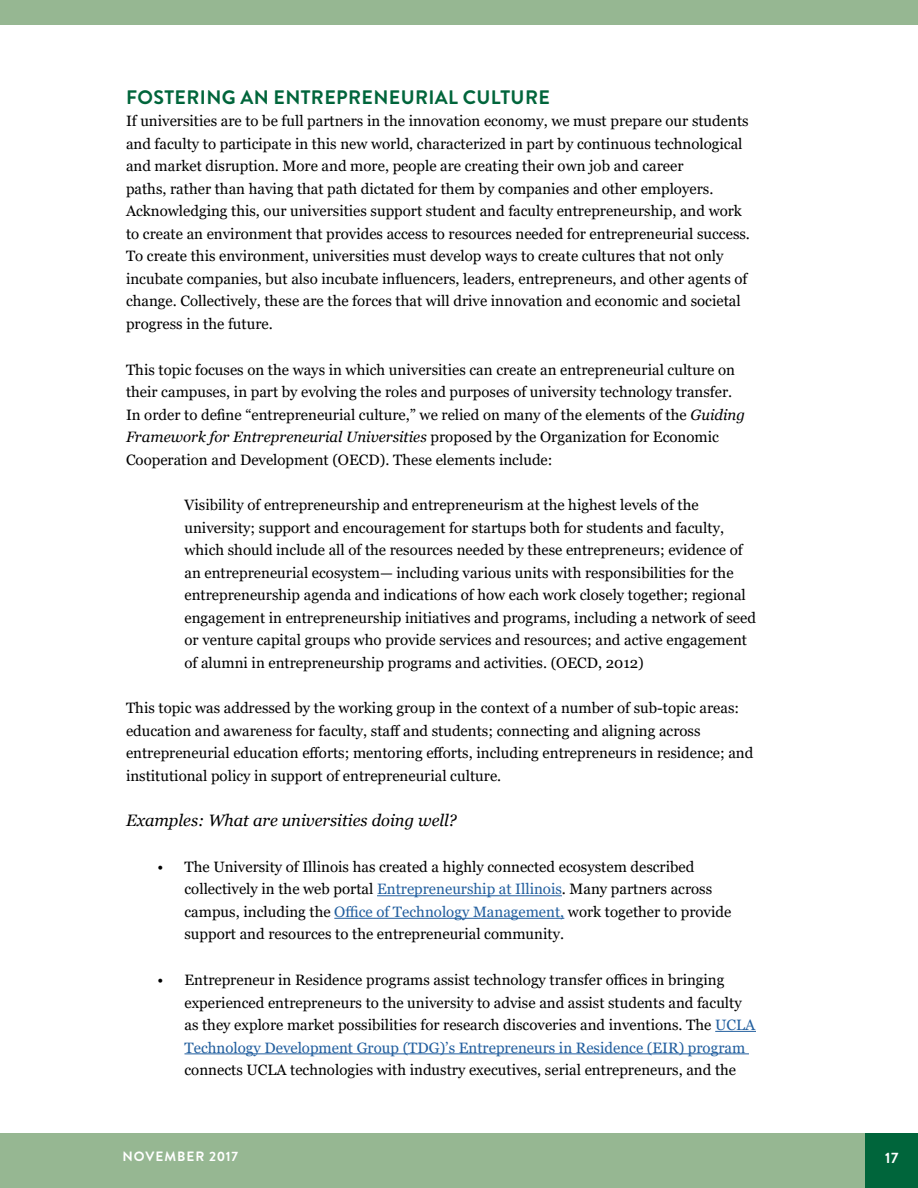
<style>
.page{position:relative;width:918px;height:1188px;background:#fff}
.page>*{position:absolute;margin:0;border:0;box-sizing:border-box;transform-origin:0 0}
.t1{font:700 19.5px "Brandon Grotesque";letter-spacing:.02em;color:#00653b}
.t2{font:italic 16.5px "Georgia";color:#000}
.t3{font:15px/22.5px "Georgia";color:#000}
.t4{font:700 15px "Brandon Grotesque";color:#fff}
.t5{font:700 13.5px "Brandon Grotesque";letter-spacing:.075em;color:#fff}
.s1{font-style:italic}
.s2{color:#215e9e}
</style>
<div class="page">
<div style="left:0;top:1133px;width:918px;height:55px;background:#96b792"></div>
<div style="left:0;top:0;width:918px;height:25px;background:#96b792"></div>
<div style="left:866px;top:1133px;width:52px;height:55px;background:#00653b"></div>
<hr style="left:377px;top:895px;width:185px;height:1px;background:#215e9e">
<hr style="left:334px;top:918px;width:230px;height:1px;background:#215e9e">
<hr style="left:715px;top:1031px;width:41px;height:1px;background:#215e9e">
<hr style="left:184px;top:1054px;width:565px;height:1px;background:#215e9e">
<h1 class="t1" style="left:126px;top:83px;width:425px">FOSTERING AN ENTREPRENEURIAL CULTURE</h1>
<p class="t3" style="left:126px;top:110px;width:626px">If universities are to be full partners in the innovation economy, we must prepare our students and faculty to participate in this new world, characterized in part by continuous technological and market disruption. More and more, people are creating their own job and career<br>paths, rather than having that path dictated for them by companies and other employers.<br>Acknowledging this, our universities support student and faculty entrepreneurship, and work to create an environment that provides access to resources needed for entrepreneurial success.<br>To create this environment, universities must develop ways to create cultures that not only incubate companies, but also incubate influencers, leaders, entrepreneurs, and other agents of change. Collectively, these are the forces that will drive innovation and economic and societal progress in the future.</p>
<p class="t3" style="left:126px;top:358px;width:620px">This topic focuses on the ways in which universities can create an entrepreneurial culture on their campuses, in part by evolving the roles and purposes of university technology transfer.<br>In order to define “entrepreneurial culture,” we relied on many of the elements of the <span class="s1">Guiding Framework for Entrepreneurial Universities</span> proposed by the Organization for Economic Cooperation and Development (OECD). These elements include:</p>
<p class="t3" style="left:184px;top:494px;width:573px">Visibility of entrepreneurship and entrepreneurism at the highest levels of the university; support and encouragement for startups both for students and faculty, which should include all of the resources needed by these entrepreneurs; evidence of an entrepreneurial ecosystem— including various units with responsibilities for the entrepreneurship agenda and indications of how each work closely together; regional engagement in entrepreneurship initiatives and programs, including a network of seed or venture capital groups who provide services and resources; and active engagement of alumni in entrepreneurship programs and activities. (OECD, 2012)</p>
<p class="t3" style="left:126px;top:697px;width:629px">This topic was addressed by the working group in the context of a number of sub-topic areas: education and awareness for faculty, staff and students; connecting and aligning across entrepreneurial education efforts; mentoring efforts, including entrepreneurs in residence; and institutional policy in support of entrepreneurial culture.</p>
<p class="t2" style="left:126px;top:810px;width:332px">Examples: What are universities doing well?</p>
<p class="t3" style="left:184px;top:856px;width:548px;text-indent:-27px">• The University of Illinois has created a highly connected ecosystem described collectively in the web portal <span class="s2">Entrepreneurship at Illinois</span>. Many partners across campus, including the <span class="s2">Office of Technology Management,</span> work together to provide support and resources to the entrepreneurial community.</p>
<p class="t3" style="left:184px;top:969px;width:572px;text-indent:-27px">• Entrepreneur in Residence programs assist technology transfer offices in bringing experienced entrepreneurs to the university to advise and assist students and faculty as they explore market possibilities for research discoveries and inventions. The <span class="s2">UCLA Technology Development Group (TDG)’s Entrepreneurs in Residence (EIR) program</span></p>
<p class="t3" style="left:184px;top:1059px;width:553px">connects UCLA technologies with industry executives, serial entrepreneurs, and the</p>
<p class="t5" style="left:122px;top:1147px;width:117px">NOVEMBER 2017</p>
<p class="t4" style="left:885px;top:1148px;width:15px">17</p>
</div>
